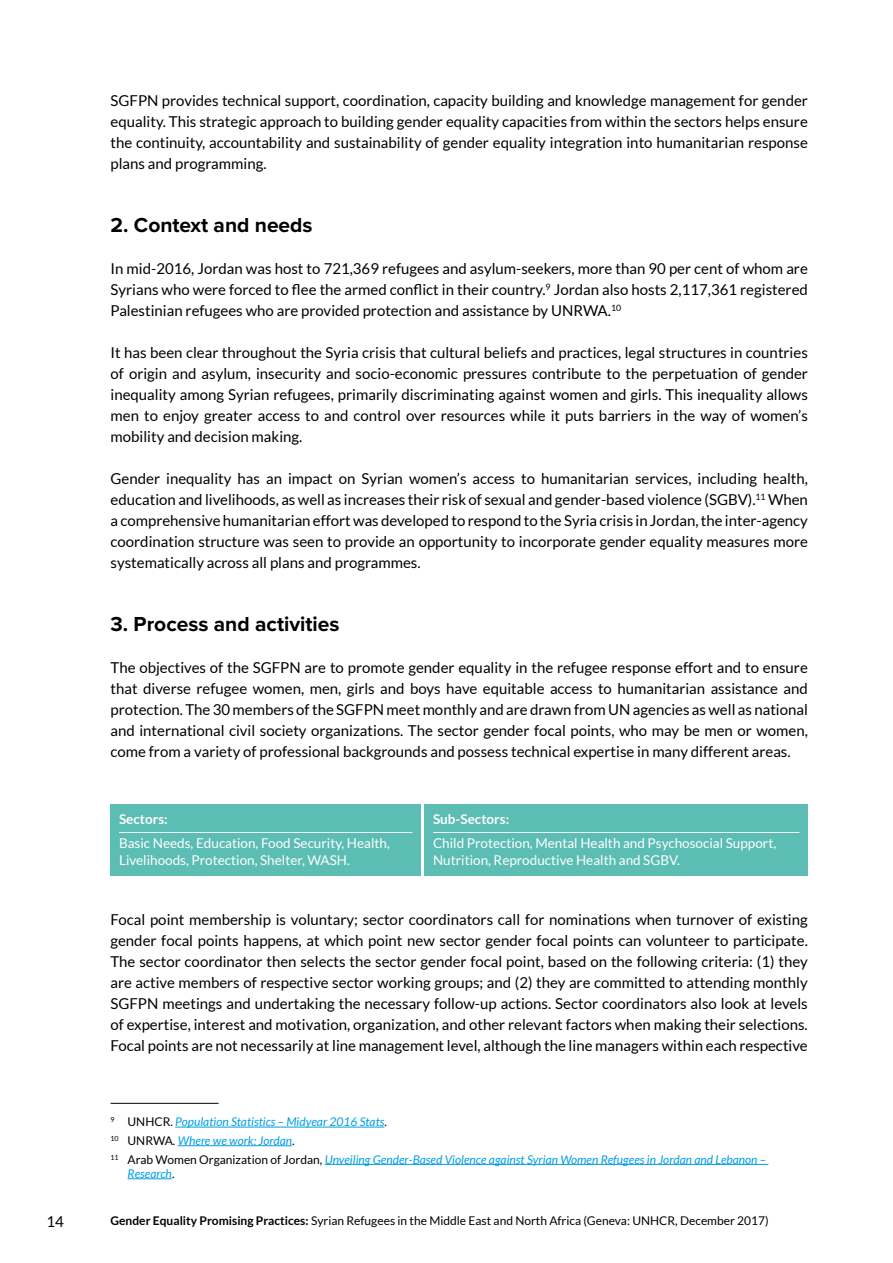
<style>
.page{position:relative;width:893px;height:1263px;background:#fff}
.page>*{position:absolute;margin:0;border:0;box-sizing:border-box;transform-origin:0 0}
.t1{font:700 21px "Proxima Nova";color:#000}
.t2{font:15px/21px "Lato";color:#000;text-align:justify}
.t3{font:13.5px/16.2px "Lato";color:#fff}
.t4{font:700 13.5px "Lato";color:#fff}
.t5{font:italic 12px/18.6px "Lato";color:#009fe3}
.t6{font:12px "Lato";color:#000}
.s1{font-style:normal;color:#000}
.s2{font-weight:700}
</style>
<div class="page">
<hr style="left:111px;top:1103px;width:108px;height:1px;background:#000">
<hr style="left:175px;top:1127px;width:209px;height:1px;background:#009fe3">
<hr style="left:178px;top:1145px;width:114px;height:1px;background:#009fe3">
<hr style="left:325px;top:1164px;width:443px;height:1px;background:#009fe3">
<hr style="left:128px;top:1178px;width:44px;height:1px;background:#009fe3">
<div style="left:111px;top:804px;width:310px;height:31px;background:#5bbdb3"></div>
<hr style="left:119px;top:832px;width:293px;height:1px;background:#fff">
<div style="left:111px;top:833px;width:310px;height:43px;background:#5bbdb3"></div>
<div style="left:424px;top:804px;width:384px;height:31px;background:#5bbdb3"></div>
<hr style="left:433px;top:832px;width:366px;height:1px;background:#fff">
<div style="left:424px;top:833px;width:384px;height:43px;background:#5bbdb3"></div>
<p class="t2" style="left:110px;top:90px;width:699px">SGFPN provides technical support, coordination, capacity building and knowledge management for gender equality. This strategic approach to building gender equality capacities from within the sectors helps ensure the continuity, accountability and sustainability of gender equality integration into humanitarian response plans and programming.</p>
<h1 class="t1" style="left:111px;top:213px;width:203px">2. Context and needs</h1>
<p class="t2" style="left:111px;top:258px;width:699px">In mid-2016, Jordan was host to 721,369 refugees and asylum-seekers, more than 90 per cent of whom are Syrians who were forced to flee the armed conflict in their country.<sup>9</sup> Jordan also hosts 2,117,361 registered Palestinian refugees who are provided protection and assistance by UNRWA.<sup>10</sup></p>
<p class="t2" style="left:111px;top:342px;width:699px">It has been clear throughout the Syria crisis that cultural beliefs and practices, legal structures in countries of origin and asylum, insecurity and socio-economic pressures contribute to the perpetuation of gender inequality among Syrian refugees, primarily discriminating against women and girls. This inequality allows men to enjoy greater access to and control over resources while it puts barriers in the way of women’s mobility and decision making.</p>
<p class="t2" style="left:111px;top:468px;width:699px">Gender inequality has an impact on Syrian women’s access to humanitarian services, including health, education and livelihoods, as well as increases their risk of sexual and gender-based violence (SGBV).<sup>11</sup> When a comprehensive humanitarian effort was developed to respond to the Syria crisis in Jordan, the inter-agency coordination structure was seen to provide an opportunity to incorporate gender equality measures more systematically across all plans and programmes.</p>
<h1 class="t1" style="left:111px;top:612px;width:230px">3. Process and activities</h1>
<p class="t2" style="left:110px;top:657px;width:699px">The objectives of the SGFPN are to promote gender equality in the refugee response effort and to ensure that diverse refugee women, men, girls and boys have equitable access to humanitarian assistance and protection. The 30 members of the SGFPN meet monthly and are drawn from UN agencies as well as national and international civil society organizations. The sector gender focal points, who may be men or women, come from a variety of professional backgrounds and possess technical expertise in many different areas.</p>
<p class="t4" style="left:119px;top:811px;width:50px">Sectors:</p>
<p class="t3" style="left:119px;top:835px;width:272px">Basic Needs, Education, Food Security, Health,<br>Livelihoods, Protection, Shelter, WASH.</p>
<p class="t4" style="left:433px;top:811px;width:78px">Sub-Sectors:</p>
<p class="t3" style="left:433px;top:835px;width:345px">Child Protection, Mental Health and Psychosocial Support,<br>Nutrition, Reproductive Health and SGBV.</p>
<p class="t2" style="left:110px;top:909px;width:699px">Focal point membership is voluntary; sector coordinators call for nominations when turnover of existing gender focal points happens, at which point new sector gender focal points can volunteer to participate.<br>The sector coordinator then selects the sector gender focal point, based on the following criteria: (1) they are active members of respective sector working groups; and (2) they are committed to attending monthly SGFPN meetings and undertaking the necessary follow-up actions. Sector coordinators also look at levels of expertise, interest and motivation, organization, and other relevant factors when making their selections.<br>Focal points are not necessarily at line management level, although the line managers within each respective</p>
<p class="t5" style="left:111px;top:1113px;width:657px"><sup>9</sup> <span class="s1">UNHCR.</span> Population Statistics – Midyear 2016 Stats<span class="s1">.<br></span><sup>10</sup> <span class="s1">UNRWA.</span> Where we work: Jordan<span class="s1">.<br></span><sup>11</sup> <span class="s1">Arab Women Organization of Jordan,</span> Unveiling Gender-Based Violence against Syrian Women Refugees in Jordan and Lebanon –</p>
<p class="t5" style="left:128px;top:1164px;width:48px">Research<span class="s1">.</span></p>
<p class="t2" style="left:47px;top:1210px;width:19px">14</p>
<p class="t6" style="left:111px;top:1214px;width:660px"><span class="s2">Gender Equality Promising Practices:</span> Syrian Refugees in the Middle East and North Africa (Geneva: UNHCR, December 2017)</p>
</div>
